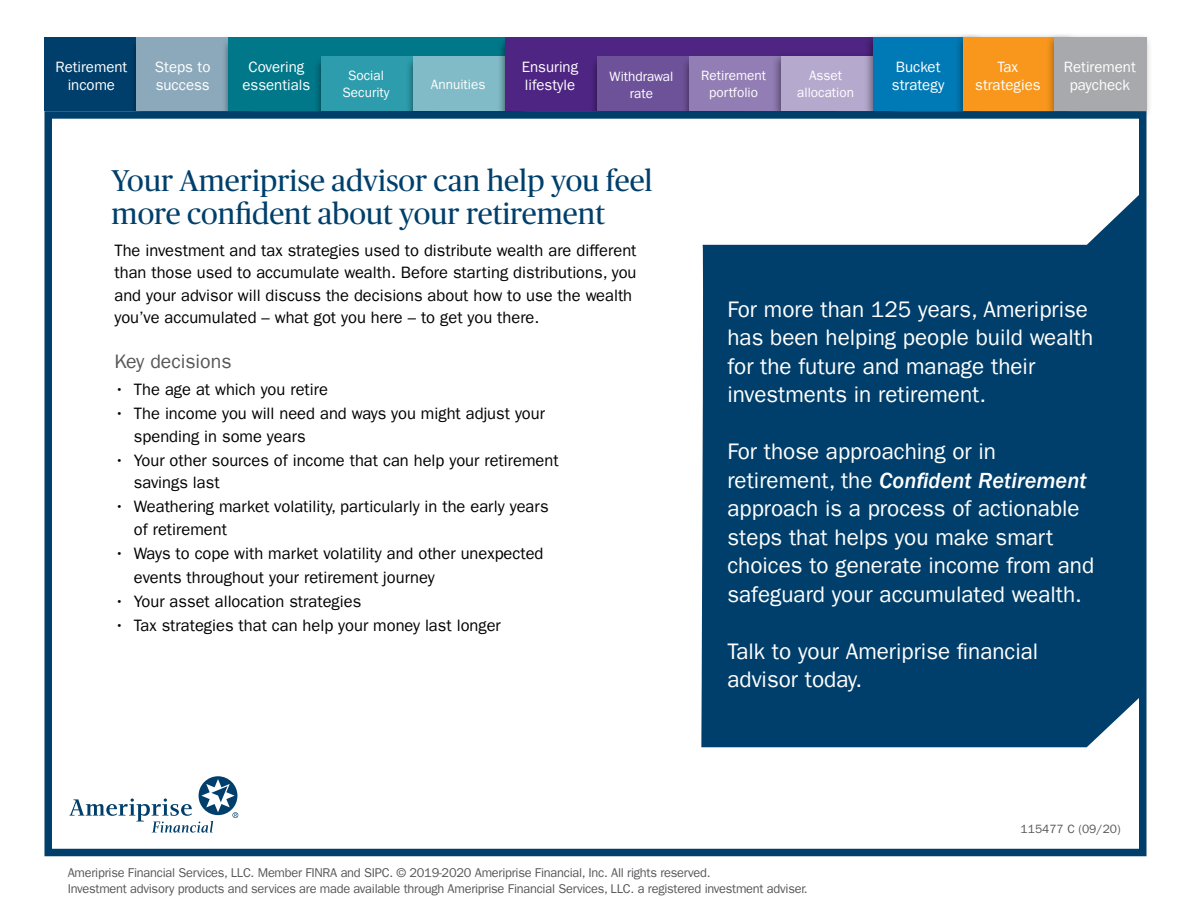
<style>
.page{position:relative;width:1188px;height:918px;background:#fff}
.page>*{position:absolute;margin:0;border:0;box-sizing:border-box;transform-origin:0 0}
.t1{font:30px/33px "Publico Headline Ofc";color:#003f6b}
.t2{font:22.5px/28.5px "ITC Frank Goth For AMPF";color:#fff}
.t3{font:19.5px "ITC Frank Goth For AMPF";color:#58585b}
.t4{font:16.5px/22.5px "ITC Frank Goth For AMPF";color:#000}
.t5{font:15px/18px "ITC Frank Goth For AMPF";color:#fff;text-align:center}
.t6{font:13.5px/16.5px "ITC Frank Goth For AMPF";color:#fff;text-align:center}
.t7{font:12.75px/15.8px "ITC Frank Goth For AMPF";letter-spacing:-.02em;color:#58585b}
.t8{font:12px "ITC Frank Goth For AMPF";color:#58585b}
.s1{font-weight:500;font-style:italic}
</style>
<div class="page">
<svg style="left:69px;top:776px;width:169px;height:57px"></svg>
<div style="left:45px;top:38px;width:108px;height:73px;background:#003f6b"></div>
<div style="left:129px;top:36px;width:129px;height:89px;background:#000;opacity:.55"></div>
<div style="left:137px;top:38px;width:113px;height:73px;background:#8ca9bc"></div>
<div style="left:221px;top:36px;width:311px;height:89px;background:#000;opacity:.55"></div>
<div style="left:229px;top:38px;width:296px;height:73px;background:#00788a"></div>
<div style="left:313px;top:55px;width:126px;height:70px;background:#000;opacity:.55"></div>
<div style="left:321px;top:57px;width:110px;height:54px;background:#2d9cac"></div>
<div style="left:405px;top:55px;width:118px;height:70px;background:#000;opacity:.55"></div>
<div style="left:413px;top:57px;width:102px;height:54px;background:#80bbc7"></div>
<div style="left:497px;top:36px;width:405px;height:89px;background:#000;opacity:.55"></div>
<div style="left:505px;top:38px;width:389px;height:73px;background:#4f2583"></div>
<div style="left:589px;top:55px;width:164px;height:70px;background:#000;opacity:.55"></div>
<div style="left:597px;top:57px;width:148px;height:54px;background:#6e5299"></div>
<div style="left:681px;top:55px;width:164px;height:70px;background:#000;opacity:.55"></div>
<div style="left:689px;top:57px;width:148px;height:54px;background:#927db4"></div>
<div style="left:771px;top:51px;width:130px;height:70px;background:#000;opacity:.45"></div>
<div style="left:781px;top:57px;width:114px;height:54px;background:#b5a9ce"></div>
<div style="left:864px;top:32px;width:121px;height:89px;background:#000;opacity:.45"></div>
<div style="left:873px;top:38px;width:106px;height:73px;background:#007ab6"></div>
<div style="left:954px;top:32px;width:124px;height:89px;background:#000;opacity:.45"></div>
<div style="left:964px;top:38px;width:108px;height:73px;background:#f8971c"></div>
<div style="left:1045px;top:32px;width:107px;height:89px;background:#000;opacity:.35"></div>
<div style="left:1055px;top:38px;width:92px;height:73px;background:#a7a9ac"></div>
<div style="left:57px;top:112px;width:1084px;height:29px;background:#fff"></div>
<svg style="left:701px;top:196px;width:437px;height:551px;background:#175078"></svg>
<div style="left:44px;top:111px;width:1103px;height:745px;border:8px solid #003f6b"></div>
<p class="t5" style="left:55px;top:58px;width:73px">Retirement income</p>
<p class="t5" style="left:155px;top:58px;width:57px;text-align:left">Steps to success</p>
<p class="t6" style="left:343px;top:68px;width:48px">Social<br>Security</p>
<p class="t5" style="left:242px;top:58px;width:69px">Covering essentials</p>
<p class="t5" style="left:522px;top:58px;width:58px;text-align:left">Ensuring lifestyle</p>
<p class="t6" style="left:701px;top:68px;width:66px">Retirement portfolio</p>
<p class="t6" style="left:797px;top:68px;width:58px">Asset allocation</p>
<p class="t5" style="left:892px;top:58px;width:54px;text-align:left">Bucket strategy</p>
<p class="t5" style="left:975px;top:58px;width:67px">Tax strategies</p>
<p class="t5" style="left:1064px;top:58px;width:73px">Retirement paycheck</p>
<p class="t6" style="left:431px;top:76px;width:56px">Annuities</p>
<p class="t6" style="left:610px;top:68px;width:65px">Withdrawal rate</p>
<h1 class="t1" style="left:112px;top:162px;width:542px">Your Ameriprise advisor can help you feel more confident about your retirement</h1>
<p class="t4" style="left:114px;top:239px;width:524px">The investment and tax strategies used to distribute wealth are different than those used to accumulate wealth. Before starting distributions, you and your advisor will discuss the decisions about how to use the wealth you’ve accumulated – what got you here – to get you there.</p>
<p class="t3" style="left:114px;top:350px;width:119px">Key decisions</p>
<p class="t4" style="left:114px;top:379px;width:215px">• The age at which you retire</p>
<p class="t4" style="left:134px;top:403px;width:413px;text-indent:-20px">• The income you will need and ways you might adjust your spending in some years</p>
<p class="t4" style="left:134px;top:449px;width:426px;text-indent:-20px">• Your other sources of income that can help your retirement savings last</p>
<p class="t4" style="left:134px;top:496px;width:416px;text-indent:-20px">• Weathering market volatility, particularly in the early years of retirement</p>
<p class="t4" style="left:134px;top:541px;width:411px;line-height:24px;text-indent:-20px">• Ways to cope with market volatility and other unexpected events throughout your retirement journey</p>
<p class="t4" style="left:114px;top:590px;width:248px">• Your asset allocation strategies</p>
<p class="t4" style="left:114px;top:614px;width:388px">• Tax strategies that can help your money last longer</p>
<h2 class="t2" style="left:727px;top:295px;width:367px">For more than 125 years, Ameriprise has been helping people build wealth for the future and manage their investments in retirement.</h2>
<h2 class="t2" style="left:727px;top:437px;width:368px">For those approaching or in retirement, the <span class="s1">Confident Retirement </span>approach is a process of actionable steps that helps you make smart choices to generate income from and safeguard your accumulated wealth.</h2>
<h2 class="t2" style="left:727px;top:637px;width:312px">Talk to your Ameriprise financial advisor today.</h2>
<p class="t8" style="left:1021px;top:822px;width:102px">115477 C (09/20)</p>
<p class="t7" style="left:68px;top:865px;width:742px">Ameriprise Financial Services, LLC. Member FINRA and SIPC. © 2019-2020 Ameriprise Financial, Inc. All rights reserved.<br>Investment advisory products and services are made available through Ameriprise Financial Services, LLC. a registered investment adviser.</p>
</div>
